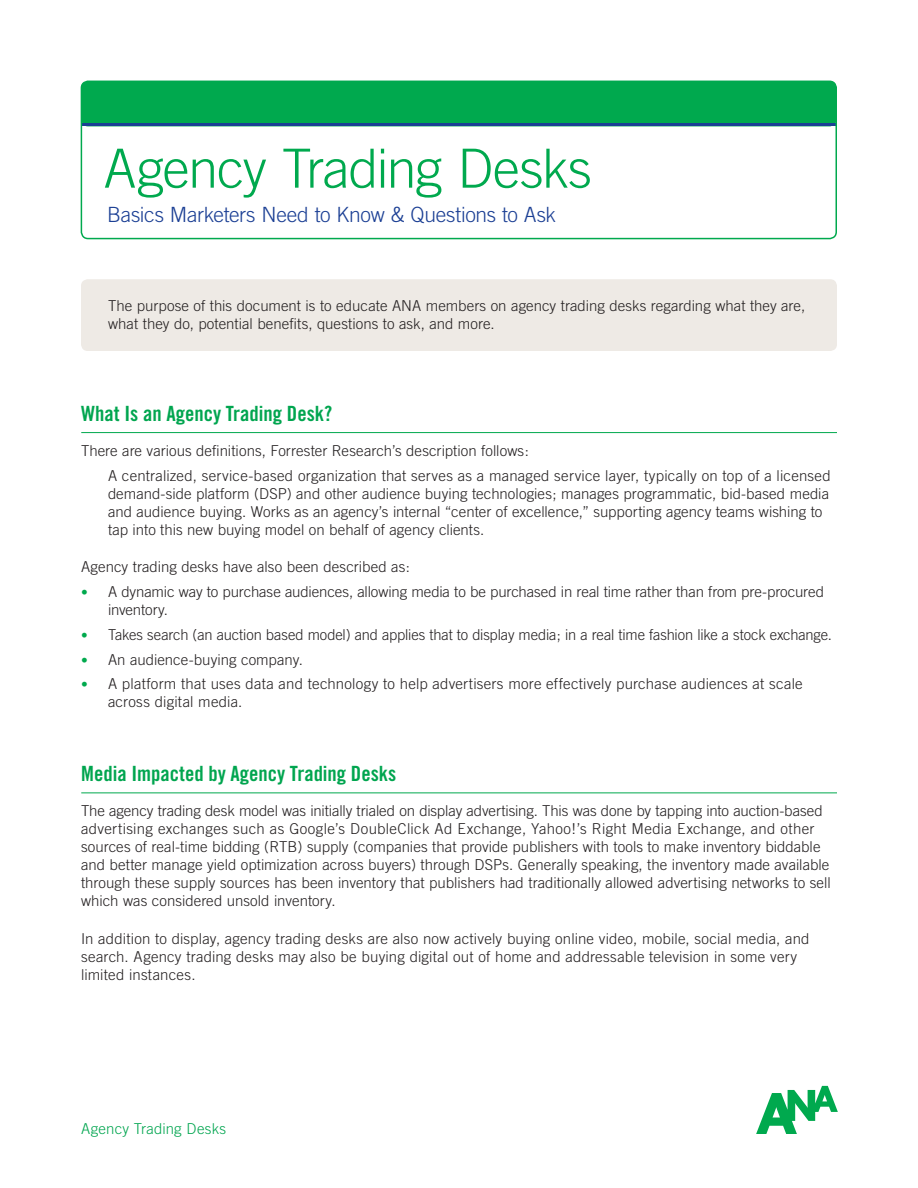
<style>
.page{position:relative;width:918px;height:1188px;background:#fff}
.page>*{position:absolute;margin:0;border:0;box-sizing:border-box;transform-origin:0 0}
.t1{font:300 54px "Trade Gothic";letter-spacing:-.025em;color:#00a94e}
.t2{font:21px "Trade Gothic Bold Cond Twenty";color:#00a54f}
.t3{font:300 21px "Trade Gothic";letter-spacing:-.015em;color:#1b3f94}
.text{font:300 15px/18px "Trade Gothic";letter-spacing:.005em;color:#231f20}
.Bullet_List{font:300 15px/18px "Trade Gothic";letter-spacing:.005em;color:#231f20}
.t4{font:300 15px "Trade Gothic";letter-spacing:.01em;color:#00a54f}
.s1{font-size:13.5px;color:#00a94d}
</style>
<div class="page">
<div style="left:81px;top:81px;width:755px;height:45px;background:#00a94e;border-radius:7px"></div>
<hr style="left:81px;top:123px;width:755px;height:3px;background:#1b3f94">
<div style="left:81px;top:81px;width:756px;height:158px;border:2px solid #00a94e;border-radius:7px"></div>
<svg style="left:756px;top:1086px;width:82px;height:48px"></svg>
<div style="left:81px;top:279px;width:756px;height:72px;background:#eeeae5;border-radius:7px"></div>
<hr style="left:81px;top:432px;width:756px;height:1px;background:#00a94e">
<hr style="left:81px;top:793px;width:756px;height:1px;background:#00a94e">
<p class="t1" style="left:104px;top:136px;width:490px">Agency Trading Desks</p>
<p class="t3" style="left:107px;top:202px;width:450px">Basics Marketers Need to Know &amp; Questions to Ask</p>
<p class="text" style="left:108px;top:297px;width:699px">The purpose of this document is to educate ANA members on agency trading desks regarding what they are, what they do, potential benefits, questions to ask, and more.</p>
<p class="t2" style="left:81px;top:401px;width:253px">What Is an Agency Trading Desk?</p>
<p class="text" style="left:81px;top:441px;width:449px">There are various definitions, Forrester Research’s description follows:</p>
<p class="Bullet_List" style="left:108px;top:466px;width:724px;text-indent:-27px"><span class="s1">•</span> A centralized, service-based organization that serves as a managed service layer, typically on top of a licensed demand-side platform (DSP) and other audience buying technologies; manages programmatic, bid-based media and audience buying. Works as an agency’s internal “center of excellence,” supporting agency teams wishing to tap into this new buying model on behalf of agency clients.</p>
<p class="text" style="left:81px;top:558px;width:330px">Agency trading desks have also been described as:</p>
<p class="Bullet_List" style="left:108px;top:582px;width:718px;text-indent:-27px"><span class="s1">•</span> A dynamic way to purchase audiences, allowing media to be purchased in real time rather than from pre-procured inventory.</p>
<p class="Bullet_List" style="left:81px;top:625px;width:753px"><span class="s1">•</span> Takes search (an auction based model) and applies that to display media; in a real time fashion like a stock exchange.</p>
<p class="Bullet_List" style="left:81px;top:650px;width:223px"><span class="s1">•</span> An audience-buying company.</p>
<p class="Bullet_List" style="left:108px;top:675px;width:696px;text-indent:-27px"><span class="s1">•</span> A platform that uses data and technology to help advertisers more effectively purchase audiences at scale across digital media.</p>
<p class="t2" style="left:81px;top:761px;width:317px">Media Impacted by Agency Trading Desks</p>
<p class="text" style="left:81px;top:802px;width:751px">The agency trading desk model was initially trialed on display advertising. This was done by tapping into auction-based advertising exchanges such as Google’s DoubleClick Ad Exchange, Yahoo!’s Right Media Exchange, and other sources of real-time bidding (RTB) supply (companies that provide publishers with tools to make inventory biddable and better manage yield optimization across buyers) through DSPs. Generally speaking, the inventory made available through these supply sources has been inventory that publishers had traditionally allowed advertising networks to sell which was considered unsold inventory.</p>
<p class="text" style="left:81px;top:929px;width:730px">In addition to display, agency trading desks are also now actively buying online video, mobile, social media, and search. Agency trading desks may also be buying digital out of home and addressable television in some very limited instances.</p>
<p class="t4" style="left:81px;top:1119px;width:147px">Agency Trading Desks</p>
</div>
